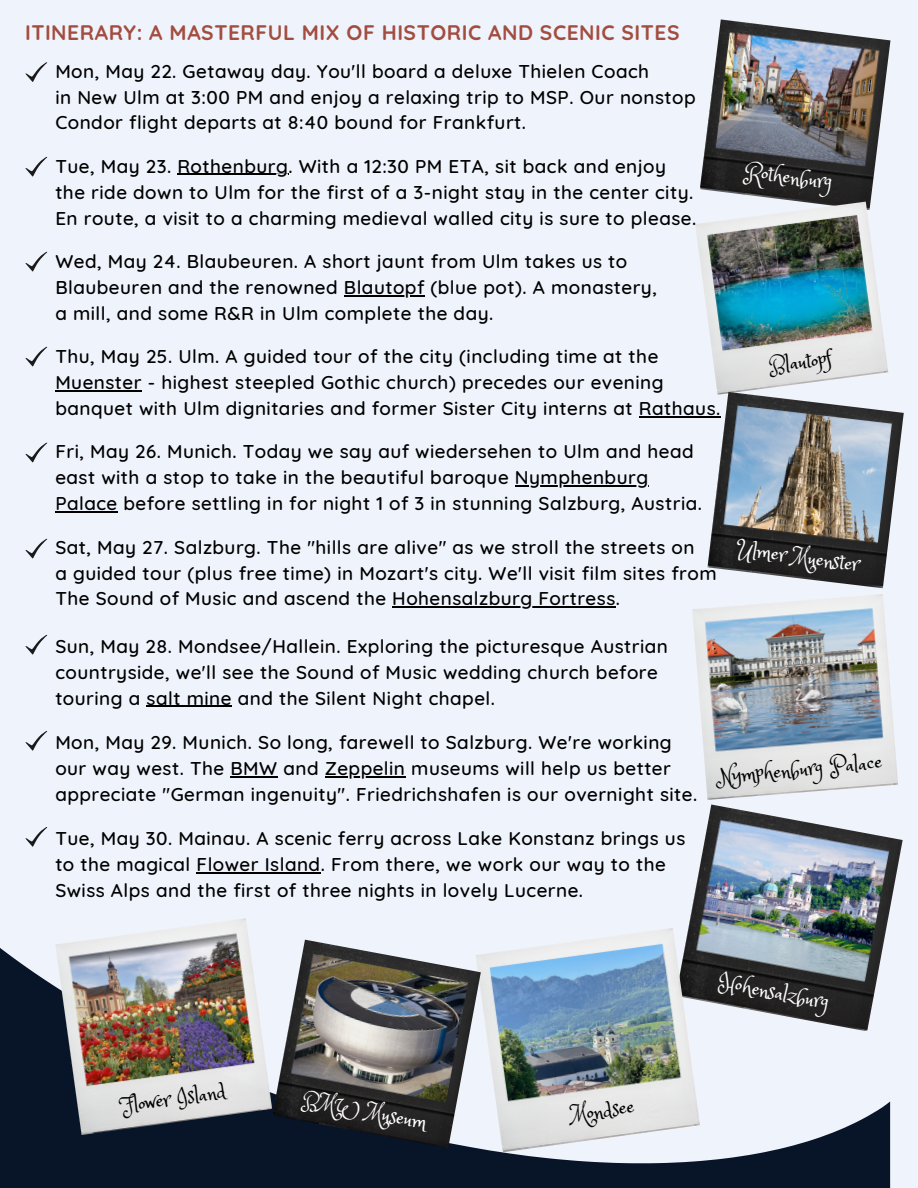
<style>
.page{position:relative;width:918px;height:1188px;background:#eff3fc}
.page>*{position:absolute;margin:0;border:0;box-sizing:border-box;transform-origin:0 0}
.t1{font:21.45px "Princess Sofia";color:#fff}
.t2{font:21.45px "Princess Sofia";color:#000}
.t3{font:700 21px "Quicksand";letter-spacing:.025em;color:#a24d3f}
.t4{font:500 18.9px/25.8px "Quicksand";letter-spacing:.025em;color:#000}
</style>
<div class="page">
<svg style="left:0;top:872px;width:890px;height:316px"></svg>
<svg style="left:25px;top:539px;width:22px;height:20px"></svg>
<svg style="left:25px;top:635px;width:23px;height:20px"></svg>
<svg style="left:25px;top:731px;width:23px;height:20px"></svg>
<svg style="left:25px;top:827px;width:23px;height:20px"></svg>
<img style="left:700px;top:19px;width:190px;height:183px">
<img style="left:695px;top:202px;width:193px;height:190px">
<img style="left:707px;top:392px;width:197px;height:196px">
<svg style="left:25px;top:62px;width:23px;height:20px"></svg>
<svg style="left:25px;top:157px;width:23px;height:20px"></svg>
<svg style="left:25px;top:252px;width:23px;height:20px"></svg>
<svg style="left:25px;top:346px;width:22px;height:21px"></svg>
<svg style="left:25px;top:442px;width:23px;height:21px"></svg>
<hr style="left:147px;top:706px;width:85px;height:1px;background:#000">
<img style="left:692px;top:594px;width:206px;height:206px">
<img style="left:676px;top:805px;width:227px;height:226px">
<img style="left:476px;top:928px;width:224px;height:224px">
<img style="left:55px;top:918px;width:217px;height:217px">
<img style="left:272px;top:940px;width:209px;height:208px">
<hr style="left:197px;top:872px;width:124px;height:2px;background:#000">
<hr style="left:177px;top:174px;width:111px;height:1px;background:#000">
<hr style="left:344px;top:295px;width:81px;height:1px;background:#000">
<hr style="left:55px;top:390px;width:87px;height:1px;background:#000">
<hr style="left:639px;top:416px;width:82px;height:1px;background:#000">
<hr style="left:515px;top:485px;width:134px;height:2px;background:#000">
<hr style="left:55px;top:511px;width:63px;height:1px;background:#000">
<hr style="left:392px;top:607px;width:224px;height:1px;background:#000">
<hr style="left:230px;top:776px;width:48px;height:1px;background:#000">
<hr style="left:325px;top:776px;width:81px;height:1px;background:#000">
<p class="t3" style="left:25px;top:19px;width:656px">ITINERARY: A MASTERFUL MIX OF HISTORIC AND SCENIC SITES</p>
<p class="t4" style="left:55px;top:58px;width:642px">Mon, May 22. Getaway day. You'll board a deluxe Thielen Coach<br>in New Ulm at 3:00 PM and enjoy a relaxing trip to MSP. Our nonstop<br>Condor flight departs at 8:40 bound for Frankfurt.</p>
<p class="t4" style="left:55px;top:153px;width:642px">Tue, May 23. Rothenburg. With a 12:30 PM ETA, sit back and enjoy the ride down to Ulm for the first of a 3-night stay in the center city.<br>En route, a visit to a charming medieval walled city is sure to please.</p>
<p class="t4" style="left:55px;top:248px;width:603px">Wed, May 24. Blaubeuren. A short jaunt from Ulm takes us to<br>Blaubeuren and the renowned Blautopf (blue pot). A monastery, a mill, and some R&amp;R in Ulm complete the day.</p>
<p class="t4" style="left:55px;top:343px;width:666px">Thu, May 25. Ulm. A guided tour of the city (including time at the<br>Muenster - highest steepled Gothic church) precedes our evening banquet with Ulm dignitaries and former Sister City interns at Rathaus.</p>
<p class="t4" style="left:55px;top:438px;width:648px">Fri, May 26. Munich. Today we say auf wiedersehen to Ulm and head east with a stop to take in the beautiful baroque Nymphenburg<br>Palace before settling in for night 1 of 3 in stunning Salzburg, Austria.</p>
<p class="t4" style="left:55px;top:534px;width:663px">Sat, May 27. Salzburg. The "hills are alive" as we stroll the streets on<br>a guided tour (plus free time) in Mozart's city. We'll visit film sites from<br>The Sound of Music and ascend the Hohensalzburg Fortress.</p>
<p class="t4" style="left:55px;top:633px;width:614px">Sun, May 28. Mondsee/Hallein. Exploring the picturesque Austrian countryside, we'll see the Sound of Music wedding church before touring a salt mine and the Silent Night chapel.</p>
<p class="t1" style="left:748px;top:157px;width:89px;rotate:7deg">Rothenburg</p>
<p class="t2" style="left:768px;top:352px;width:64px;rotate:-7deg">Blautopf</p>
<p class="t1" style="left:740px;top:535px;width:124px;rotate:7deg">Ulmer Muenster</p>
<p class="t4" style="left:55px;top:729px;width:643px">Mon, May 29. Munich. So long, farewell to Salzburg. We're working our way west. The BMW and Zeppelin museums will help us better appreciate "German ingenuity". Friedrichshafen is our overnight site.</p>
<p class="t4" style="left:55px;top:825px;width:632px">Tue, May 30. Mainau. A scenic ferry across Lake Konstanz brings us to the magical Flower Island. From there, we work our way to the<br>Swiss Alps and the first of three nights in lovely Lucerne.</p>
<p class="t2" style="left:718px;top:762px;width:165px;rotate:-5deg">Nymphenburg Palace</p>
<p class="t2" style="left:121px;top:1092px;width:106px;rotate:-8deg">Flower Island</p>
<p class="t1" style="left:306px;top:1085px;width:127px;rotate:11deg">BMW Museum</p>
<p class="t2" style="left:569px;top:1101px;width:65px;rotate:-8deg">Mondsee</p>
<p class="t1" style="left:722px;top:967px;width:113px;rotate:11deg">Hohensalzburg</p>
</div>
